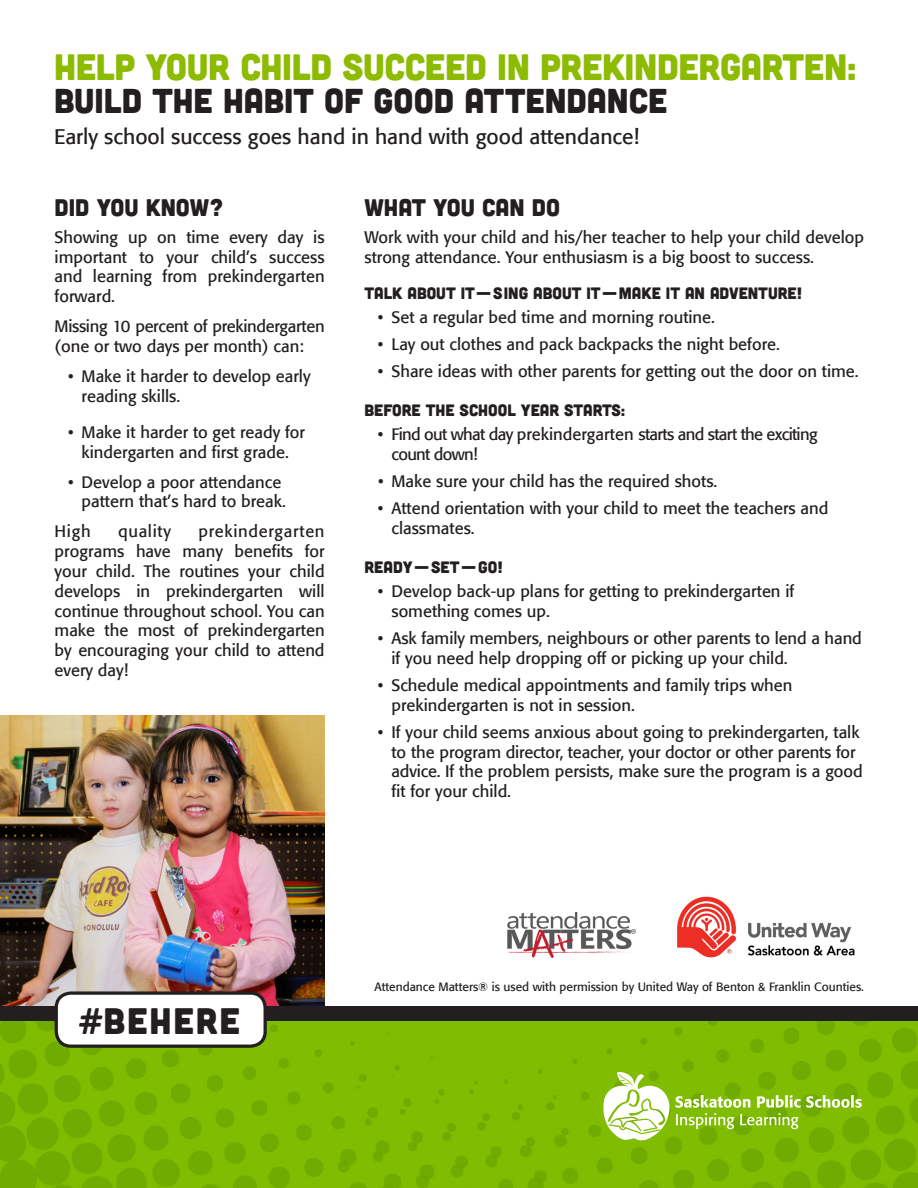
<style>
.page{position:relative;width:918px;height:1188px;background:#fff}
.page>*{position:absolute;margin:0;border:0;box-sizing:border-box;transform-origin:0 0}
.t1{font:36.9px "Cubano";letter-spacing:.05em;color:#231f20}
.t2{font:36.75px "Cubano";letter-spacing:-.01em;color:#8dbb00}
.t3{font:34.5px "Cubano";color:#231f20}
.t4{font:24px "Cubano";color:#231f20}
.t5{font:21px "Formata";color:#231f20}
.t6{font:16.5px/19.8px "Formata";color:#231f20}
.t7{font:16.5px "Cubano";color:#231f20}
.t8{font:16.5px/19.8px "Formata";letter-spacing:-.04em;color:#231f20}
.t9{font:16.5px/19.8px "Formata";letter-spacing:-.02em;color:#231f20}
.t10{font:16.5px "Formata";letter-spacing:.04em;color:#231f20}
.t11{font:12px "Formata";color:#231f20}
</style>
<div class="page">
<img style="left:0;top:1021px;width:918px;height:167px">
<img style="left:0;top:716px;width:325px;height:290px">
<svg style="left:603px;top:1071px;width:259px;height:70px"></svg>
<div style="left:0;top:1006px;width:918px;height:15px;background:#231f20"></div>
<div style="left:56px;top:993px;width:209px;height:53px;background:#fff;border-radius:15px"></div>
<div style="left:55px;top:991px;width:212px;height:57px;border:3px solid #231f20;border-radius:15px"></div>
<img style="left:677px;top:896px;width:178px;height:62px">
<img style="left:507px;top:912px;width:129px;height:46px">
<p class="t2" style="left:54px;top:43px;width:804px">HELP YOUR CHILD SUCCEED IN PREKINDERGARTEN:</p>
<p class="t3" style="left:54px;top:78px;width:615px">BUILD THE HABIT OF GOOD ATTENDANCE</p>
<p class="t5" style="left:54px;top:124px;width:587px">Early school success goes hand in hand with good attendance!</p>
<p class="t4" style="left:55px;top:192px;width:171px">DID YOU KNOW?</p>
<p class="t6" style="left:55px;top:227px;width:272px;text-align:justify">Showing up on time every day is important to your child’s success and learning from prekindergarten forward.</p>
<p class="t9" style="left:55px;top:316px;width:272px">Missing 10 percent of prekindergarten (one or two days per month) can:</p>
<p class="t6" style="left:82px;top:366px;width:230px;text-indent:-13px">• Make it harder to develop early reading skills.</p>
<p class="t6" style="left:68px;top:422px;width:238px">• Make it harder to get ready for</p>
<p class="t6" style="left:82px;top:442px;width:209px">kindergarten and first grade.</p>
<p class="t6" style="left:68px;top:472px;width:219px;text-align:right">• Develop a poor attendance pattern that’s hard to break.</p>
<p class="t6" style="left:55px;top:522px;width:38px">High</p>
<p class="t10" style="left:118px;top:522px;width:54px">quality</p>
<p class="t6" style="left:55px;top:522px;width:272px;text-align:justify;text-indent:144px">prekindergarten programs have many benefits for your child. The routines your child develops in prekindergarten will continue throughout school. You can make the most of prekindergarten by encouraging your child to attend every day!</p>
<p class="t4" style="left:364px;top:192px;width:197px">WHAT YOU CAN DO</p>
<p class="t6" style="left:364px;top:227px;width:501px">Work with your child and his/her teacher to help your child develop strong attendance. Your enthusiasm is a big boost to success.</p>
<p class="t7" style="left:364px;top:282px;width:439px">TALK ABOUT IT—SING ABOUT IT—MAKE IT AN ADVENTURE!</p>
<p class="t6" style="left:378px;top:307px;width:338px">• Set a regular bed time and morning routine.</p>
<p class="t6" style="left:378px;top:334px;width:403px">• Lay out clothes and pack backpacks the night before.</p>
<p class="t6" style="left:378px;top:361px;width:482px">• Share ideas with other parents for getting out the door on time.</p>
<p class="t7" style="left:364px;top:400px;width:262px">BEFORE THE SCHOOL YEAR STARTS:</p>
<p class="t8" style="left:391px;top:424px;width:428px;text-indent:-13px">• Find out what day prekindergarten starts and start the exciting count down!</p>
<p class="t6" style="left:378px;top:471px;width:341px">• Make sure your child has the required shots.</p>
<p class="t6" style="left:391px;top:498px;width:438px;text-indent:-13px">• Attend orientation with your child to meet the teachers and classmates.</p>
<p class="t7" style="left:364px;top:557px;width:140px">READY—SET—GO!</p>
<p class="t6" style="left:391px;top:582px;width:404px;text-indent:-13px">• Develop back-up plans for getting to prekindergarten if something comes up.</p>
<p class="t6" style="left:391px;top:628px;width:472px;text-indent:-13px">• Ask family members, neighbours or other parents to lend a hand if you need help dropping off or picking up your child.</p>
<p class="t6" style="left:391px;top:675px;width:402px;text-indent:-13px">• Schedule medical appointments and family trips when prekindergarten is not in session.</p>
<p class="t6" style="left:391px;top:722px;width:473px;text-indent:-13px">• If your child seems anxious about going to prekindergarten, talk to the program director, teacher, your doctor or other parents for advice. If the problem persists, make sure the program is a good fit for your child.</p>
<p class="t1" style="left:80px;top:998px;width:162px">#BEHERE</p>
<p class="t11" style="left:374px;top:980px;width:491px">Attendance Matters® is used with permission by United Way of Benton &amp; Franklin Counties.</p>
</div>
